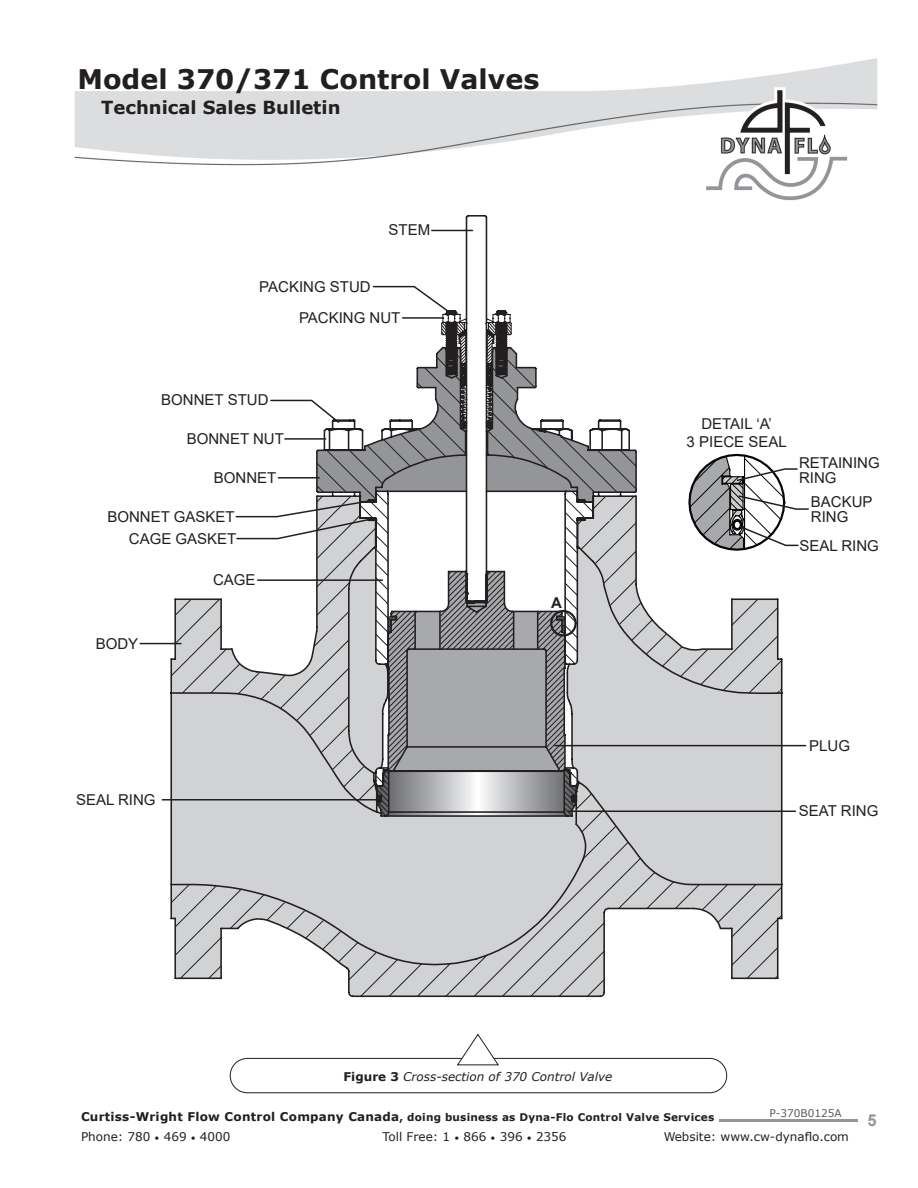
<style>
.page{position:relative;width:918px;height:1188px;background:#fff}
.page>*{position:absolute;margin:0;border:0;box-sizing:border-box;transform-origin:0 0}
.t1{font:700 27px "Verdana";color:#231f20}
.t2{font:700 18px "Verdana";color:#231f20}
.t3{font:700 16.5px "Arial";color:#939598}
.t4{font:15px/15px "Arial";color:#231f20}
.t5{font:700 15px "Arial";color:#231f20}
.t6{font:12px "Verdana";color:#231f20}
.t7{font:italic 12px "Verdana";color:#231f20}
.t8{font:700 10.5px "Verdana";letter-spacing:.02em;color:#231f20}
.t9{font:10.5px "Verdana";color:#5a5a5d}
.s1{font-weight:700;font-style:normal}
.s2{font-size:12px}
.s3{font-size:9px}
</style>
<div class="page">
<hr style="left:719px;top:1120px;width:139px;height:2px;background:#939598">
<img style="left:74px;top:58px;width:804px;height:143px">
<svg style="left:171px;top:598px;width:64px;height:185px;background:#c6c7c9"></svg>
<svg style="left:171px;top:783px;width:611px;height:213px;fill:#d1d2d4"></svg>
<div style="left:230px;top:1058px;width:497px;height:35px;border:1px solid #231f20;border-radius:17px"></div>
<svg style="left:457px;top:1034px;width:42px;height:31px"></svg>
<hr style="left:432px;top:230px;width:41px;height:1px;background:#231f20">
<hr style="left:140px;top:643px;width:41px;height:1px;background:#231f20">
<hr style="left:162px;top:799px;width:215px;height:2px;background:#231f20">
<svg style="left:235px;top:285px;width:574px;height:531px"></svg>
<h1 class="t1" style="left:77px;top:60px;width:463px">Model 370/371 Control Valves</h1>
<p class="t2" style="left:101px;top:95px;width:241px">Technical Sales Bulletin</p>
<p class="t4" style="left:259px;top:279px;width:113px">PACKING STUD</p>
<p class="t4" style="left:389px;top:223px;width:43px">STEM</p>
<p class="t4" style="left:299px;top:310px;width:103px">PACKING NUT</p>
<p class="t4" style="left:161px;top:393px;width:109px">BONNET STUD</p>
<p class="t4" style="left:187px;top:431px;width:99px">BONNET NUT</p>
<p class="t4" style="left:214px;top:470px;width:64px">BONNET</p>
<p class="t4" style="left:107px;top:506px;width:130px;line-height:21.1px;text-align:right">BONNET GASKET<br>CAGE GASKET</p>
<p class="t4" style="left:96px;top:636px;width:44px">BODY</p>
<p class="t4" style="left:213px;top:572px;width:44px">CAGE</p>
<p class="t4" style="left:76px;top:792px;width:81px">SEAL RING</p>
<p class="t5" style="left:551px;top:593px;width:12px">A</p>
<p class="t4" style="left:687px;top:415px;width:102px;line-height:18px;text-align:center">DETAIL ‘A’<br>3 PIECE SEAL</p>
<p class="t4" style="left:799px;top:455px;width:82px">RETAINING<br>RING</p>
<p class="t4" style="left:811px;top:494px;width:63px">BACKUP<br>RING</p>
<p class="t4" style="left:800px;top:538px;width:81px">SEAL RING</p>
<p class="t4" style="left:809px;top:738px;width:42px">PLUG</p>
<p class="t4" style="left:799px;top:803px;width:81px">SEAT RING</p>
<p class="t7" style="left:344px;top:1069px;width:270px"><span class="s1">Figure 3</span> Cross-section of 370 Control Valve</p>
<p class="t9" style="left:770px;top:1106px;width:74px">P-370B0125A</p>
<p class="t8" style="left:81px;top:1110px;width:635px"><span class="s2">Curtiss-Wright Flow Control Company Canada</span>, doing business as Dyna-Flo Control Valve Services</p>
<p class="t6" style="left:81px;top:1129px;width:151px">Phone: 780 <span class="s3">•</span> 469 <span class="s3">•</span> 4000</p>
<p class="t6" style="left:383px;top:1129px;width:185px">Toll Free: 1 <span class="s3">•</span> 866 <span class="s3">•</span> 396 <span class="s3">•</span> 2356</p>
<p class="t6" style="left:664px;top:1129px;width:187px">Website: www.cw-dynaflo.com</p>
<p class="t3" style="left:867px;top:1108px;width:11px">5</p>
</div>
